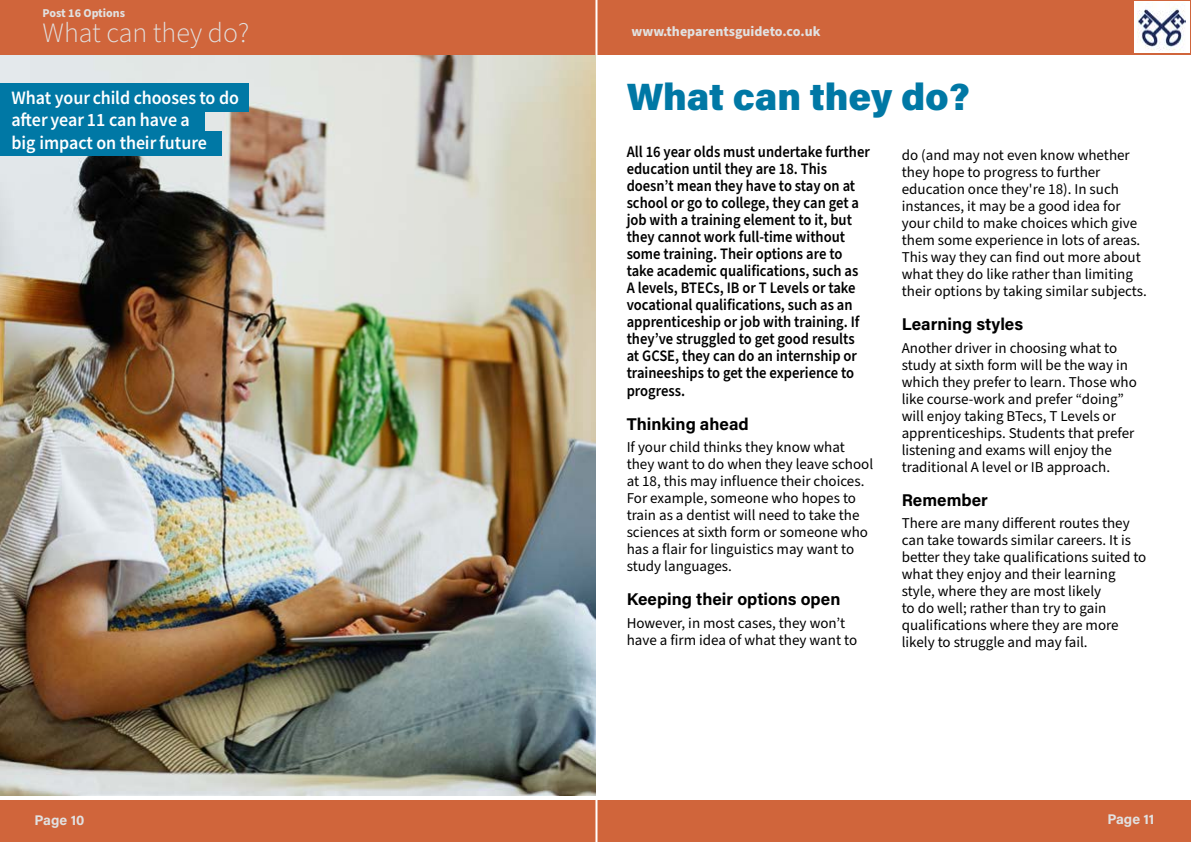
<style>
.page{position:relative;width:1191px;height:842px;background:#fff}
.page>*{position:absolute;margin:0;border:0;box-sizing:border-box;transform-origin:0 0}
.t1{font:900 38px "Acumin Pro";color:#0078a5}
.t2{font:300 28px "Source Sans Pro";color:#e1e1e1}
.t3{font:18.9px/22.7px "Source Sans Variable";color:#fff;scale:.95 1}
.t4{font:700 17px "Acumin Pro";color:#000}
.t5{font:600 16px/17.1px "Source Sans Pro";color:#000;scale:.91 1}
.t6{font:15px/17px "Source Sans Pro";color:#000}
.t7{font:700 14px "Source Sans Pro";color:#e1e1e1}
.t8{font:700 14px "Acumin Pro";color:#e1e1e1}
.t9{font:700 12px "Source Sans Pro";color:#e1e1e1}
</style>
<div class="page">
<div style="left:0;top:0;width:1191px;height:55px;background:#d0653b"></div>
<div style="left:0;top:800px;width:1191px;height:41px;background:#d0653b"></div>
<hr style="left:595px;top:0;width:2px;height:842px;background:#fff">
<div style="left:1134px;top:1px;width:55px;height:52px;background:#fff"></div>
<img style="left:1137px;top:7px;width:48px;height:44px">
<img style="left:0;top:56px;width:595px;height:740px">
<div style="left:0;top:83px;width:248px;height:28px;background:#0078a5"></div>
<div style="left:0;top:110px;width:204px;height:22px;background:#0078a5"></div>
<div style="left:0;top:132px;width:221px;height:24px;background:#0078a5"></div>
<p class="t9" style="left:43px;top:4px;width:84px">Post 16 Options</p>
<h2 class="t2" style="left:43px;top:14px;width:208px">What can they do?</h2>
<p class="t3" style="left:11px;top:86px;width:241px">What your child chooses to do after year 11 can have a<br>big impact on theirfuture</p>
<p class="t7" style="left:631px;top:22px;width:190px">www.theparentsguideto.co.uk</p>
<h1 class="t1" style="left:626px;top:70px;width:344px">What can they do?</h1>
<p class="t5" style="left:626px;top:143px;width:269px">All 16 year olds must undertake further education until they are 18. This doesn’t mean they have to stay on at school or go to college, they can get a job with a training element to it, but they cannot work full-time without some training. Their options are to take academic qualifications, such as A levels, BTECs, IB or T Levels or take vocational qualifications, such as an apprenticeship or job with training. If they’ve struggled to get good results at GCSE, they can do an internship or traineeships to get the experience to progress.</p>
<p class="t4" style="left:626px;top:412px;width:123px">Thinking ahead</p>
<p class="t6" style="left:626px;top:439px;width:248px">If your child thinks they know what they want to do when they leave school at 18, this may influence their choices.<br>For example, someone who hopes to train as a dentist will need to take the sciences at sixth form or someone who has a flair for linguistics may want to study languages.</p>
<p class="t4" style="left:626px;top:587px;width:215px">Keeping their options open</p>
<p class="t6" style="left:626px;top:615px;width:232px">However, in most cases, they won’t have a firm idea of what they want to</p>
<p class="t6" style="left:901px;top:147px;width:247px">do (and may not even know whether they hope to progress to further education once they're 18). In such instances, it may be a good idea for your child to make choices which give them some experience in lots of areas.<br>This way they can find out more about what they do like rather than limiting their options by taking similar subjects.</p>
<p class="t4" style="left:901px;top:312px;width:123px">Learning styles</p>
<p class="t6" style="left:901px;top:340px;width:237px">Another driver in choosing what to study at sixth form will be the way in which they prefer to learn. Those who like course-work and prefer “doing” will enjoy taking BTecs, T Levels or apprenticeships. Students that prefer listening and exams will enjoy the traditional A level or IB approach.</p>
<p class="t4" style="left:901px;top:488px;width:88px">Remember</p>
<p class="t6" style="left:901px;top:515px;width:246px">There are many different routes they can take towards similar careers. It is better they take qualifications suited to what they enjoy and their learning style, where they are most likely<br>to do well; rather than try to gain qualifications where they are more likely to struggle and may fail.</p>
<p class="t8" style="left:35px;top:810px;width:51px">Page 10</p>
<p class="t8" style="left:1107px;top:809px;width:48px">Page 11</p>
</div>
